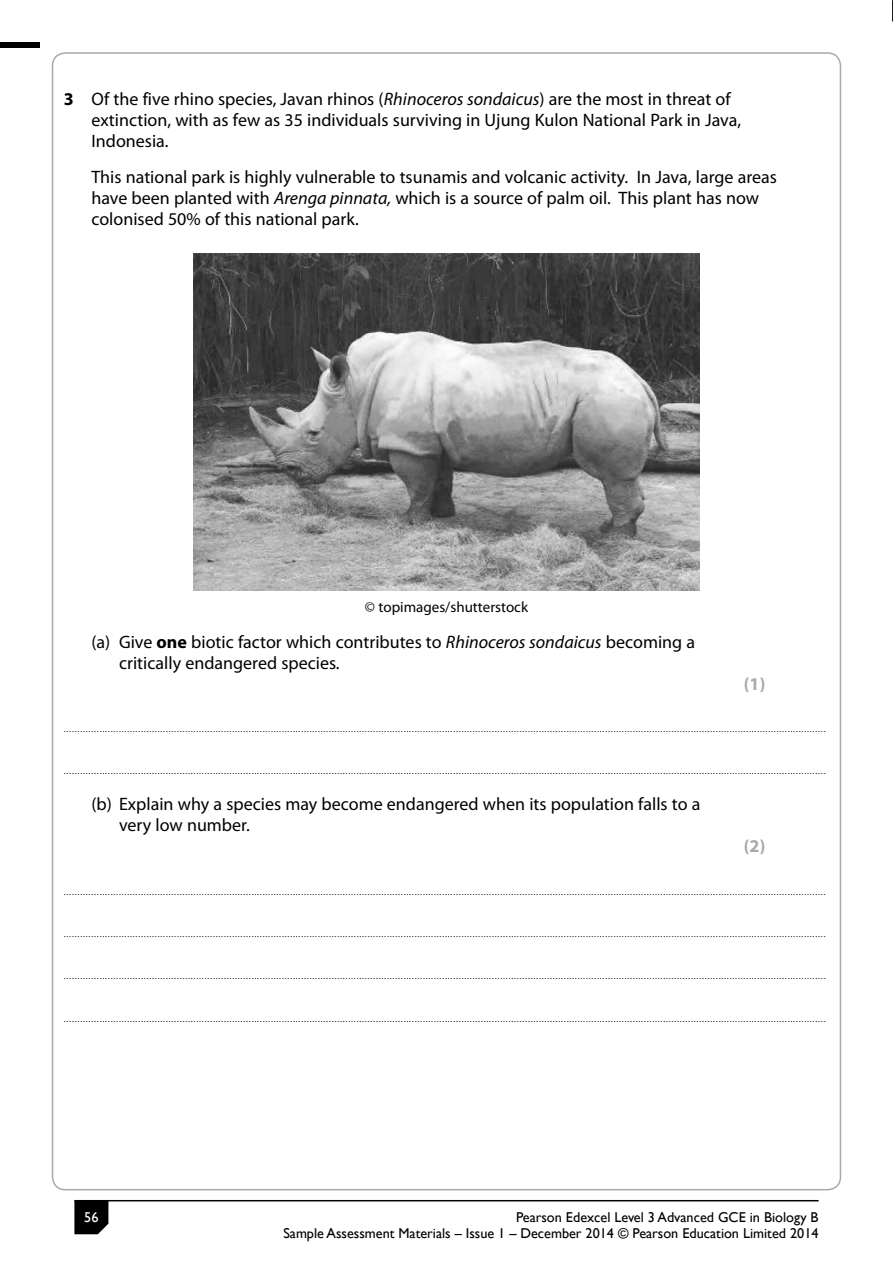
<style>
.page{position:relative;width:893px;height:1263px;background:#fff}
.page>*{position:absolute;margin:0;border:0;box-sizing:border-box;transform-origin:0 0}
.t1{font:18px/21px "Myriad Pro";color:#000}
.t2{font:700 18px "Myriad Pro";color:#a9a9a9}
.t3{font:15px "Myriad Pro";color:#000}
.t4{font:14.25px/16.5px "Gill Sans";color:#000;text-align:right}
.t5{font:14.25px "Gill Sans";color:#fff}
.t6{font:9px "Myriad Pro";color:#000}
.s1{font-weight:700}
.s2{font-style:italic}
</style>
<div class="page">
<hr style="left:74px;top:1200px;width:745px;height:1px;background:#000">
<svg style="left:74px;top:1200px;width:34px;height:34px"></svg>
<div style="left:0;top:42px;width:40px;height:6px;background:#000"></div>
<svg style="left:892px;top:0;width:1px;height:21px"></svg>
<img style="left:193px;top:254px;width:507px;height:337px">
<h1 class="t1" style="left:91px;top:89px;width:651px;text-indent:-28px"><span class="s1">3</span> Of the five rhino species, Javan rhinos (<span class="s2">Rhinoceros sondaicus</span>) are the most in threat of extinction, with as few as 35 individuals surviving in Ujung Kulon National Park in Java,<br>Indonesia.</h1>
<h1 class="t1" style="left:91px;top:167px;width:687px">This national park is highly vulnerable to tsunamis and volcanic activity. In Java, large areas have been planted with <span class="s2">Arenga pinnata,</span> which is a source of palm oil. This plant has now colonised 50% of this national park.</h1>
<h2 class="t3" style="left:365px;top:598px;width:165px">© topimages/shutterstock</h2>
<h1 class="t1" style="left:119px;top:631px;width:578px;text-indent:-28px">(a) Give <span class="s1">one</span> biotic factor which contributes to <span class="s2">Rhinoceros sondaicus</span> becoming a critically endangered species.</h1>
<h1 class="t2" style="left:744px;top:672px;width:23px">(1)</h1>
<p class="t6" style="left:64px;top:724px;width:763px">....................................................................................................................................................................................................................................................................................</p>
<p class="t6" style="left:64px;top:766px;width:763px">....................................................................................................................................................................................................................................................................................</p>
<h1 class="t1" style="left:119px;top:794px;width:583px;text-indent:-28px">(b) Explain why a species may become endangered when its population falls to a very low number.</h1>
<h1 class="t2" style="left:744px;top:835px;width:23px">(2)</h1>
<p class="t6" style="left:64px;top:886px;width:763px">....................................................................................................................................................................................................................................................................................</p>
<p class="t6" style="left:64px;top:928px;width:763px">....................................................................................................................................................................................................................................................................................</p>
<p class="t6" style="left:64px;top:971px;width:763px">....................................................................................................................................................................................................................................................................................</p>
<p class="t6" style="left:64px;top:1013px;width:763px">....................................................................................................................................................................................................................................................................................</p>
<h3 class="t5" style="left:84px;top:1208px;width:16px">56</h3>
<h3 class="t4" style="left:283px;top:1209px;width:537px">Pearson Edexcel Level 3 Advanced GCE in Biology B<br>Sample Assessment Materials – Issue 1 – December 2014 © Pearson Education Limited 2014</h3>
</div>
